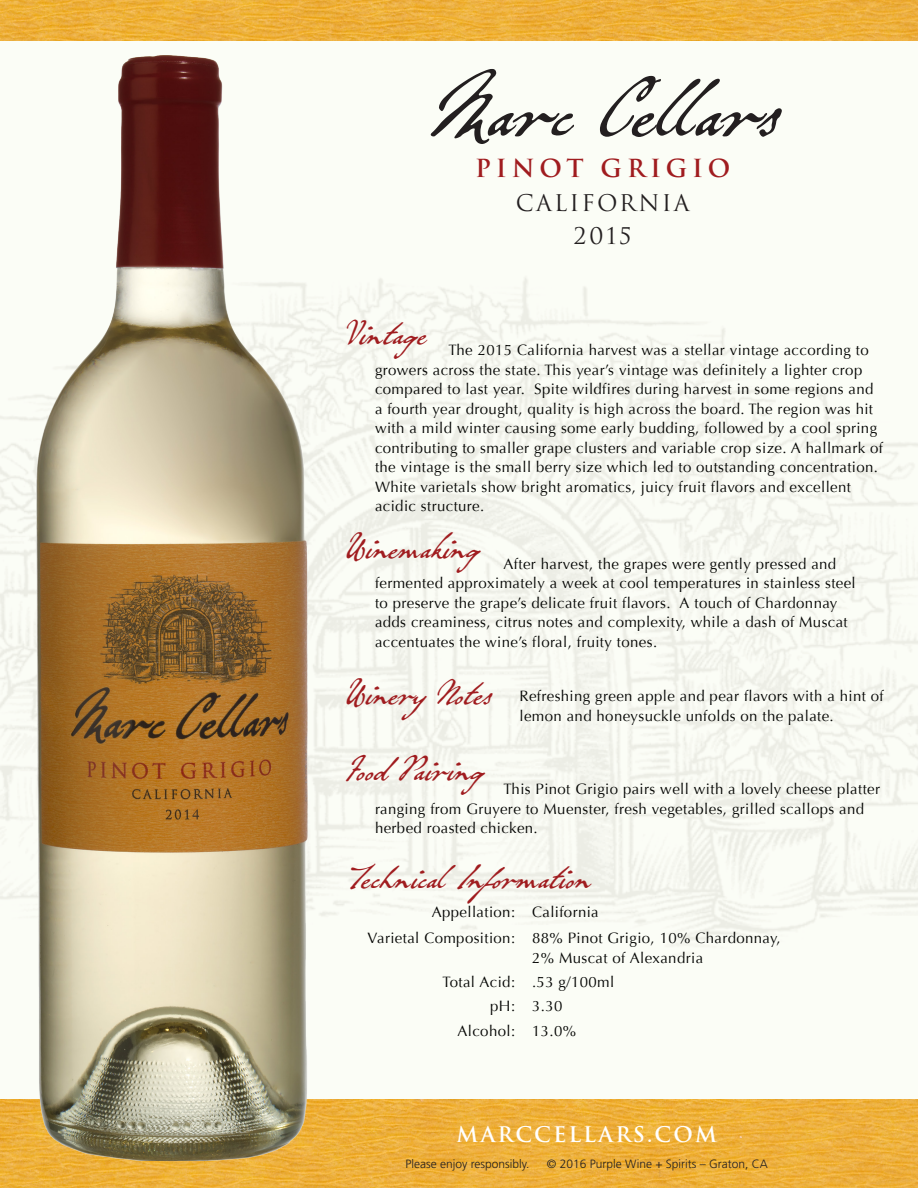
<style>
.page{position:relative;width:918px;height:1188px;background:#fbfdf6}
.page>*{position:absolute;margin:0;border:0;box-sizing:border-box;transform-origin:0 0}
.t1{font:106.65px "P22 Grosvenor";color:#231f20}
.heading{font:43.5px "P22 Grosvenor";color:#a01c1f}
.t2{font:700 24.3px "Trajan";letter-spacing:.2em;color:#a01c1f}
.t3{font:22.35px "Trajan";letter-spacing:.1em;color:#231f20}
.t4{font:700 21px "Trajan";letter-spacing:.1em;color:#fff}
.Body{font:15px/19.5px "Optima";letter-spacing:.025em;color:#040503}
.t5{font:300 12px "Frutiger LT Std";color:#231f20}
</style>
<div class="page">
<img style="left:0;top:1099px;width:918px;height:89px">
<img style="left:0;top:0;width:918px;height:40px">
<img style="left:36px;top:56px;width:272px;height:1104px">
<p class="t1" style="left:427px;top:68px;width:352px">Marc Cellars</p>
<p class="t2" style="left:475px;top:153px;width:257px">PINOT GRIGIO</p>
<p class="t3" style="left:516px;top:189px;width:175px">CALIFORNIA</p>
<p class="t3" style="left:574px;top:223px;width:59px">2015</p>
<p class="heading" style="left:346px;top:317px;width:82px">Vintage</p>
<p class="Body" style="left:375px;top:341px;width:510px;text-indent:74px">The 2015 California harvest was a stellar vintage according to growers across the state. This year’s vintage was definitely a lighter crop compared to last year. Spite wildfires during harvest in some regions and a fourth year drought, quality is high across the board. The region was hit with a mild winter causing some early budding, followed by a cool spring contributing to smaller grape clusters and variable crop size. A hallmark of the vintage is the small berry size which led to outstanding concentration.<br>White varietals show bright aromatics, juicy fruit flavors and excellent acidic structure.</p>
<p class="heading" style="left:346px;top:531px;width:134px">Winemaking</p>
<p class="Body" style="left:375px;top:554px;width:482px;text-indent:129px">After harvest, the grapes were gently pressed and fermented approximately a week at cool temperatures in stainless steel to preserve the grape’s delicate fruit flavors. A touch of Chardonnay adds creaminess, citrus notes and complexity, while a dash of Muscat accentuates the wine’s floral, fruity tones.</p>
<p class="heading" style="left:346px;top:677px;width:146px">Winery Notes</p>
<p class="Body" style="left:519px;top:687px;width:366px">Refreshing green apple and pear flavors with a hint of lemon and honeysuckle unfolds on the palate.</p>
<p class="heading" style="left:346px;top:753px;width:139px">Food Pairing</p>
<p class="Body" style="left:375px;top:780px;width:507px;text-indent:129px">This Pinot Grigio pairs well with a lovely cheese platter ranging from Gruyere to Muenster, fresh vegetables, grilled scallops and herbed roasted chicken.</p>
<p class="heading" style="left:350px;top:860px;width:243px">Technical Information</p>
<p class="Body" style="left:432px;top:903px;width:85px">Appellation:</p>
<p class="Body" style="left:532px;top:903px;width:68px">California</p>
<p class="Body" style="left:368px;top:929px;width:149px">Varietal Composition:</p>
<p class="Body" style="left:532px;top:929px;width:250px">88% Pinot Grigio, 10% Chardonnay,<br>2% Muscat of Alexandria</p>
<p class="Body" style="left:443px;top:972px;width:74px">Total Acid:</p>
<p class="Body" style="left:532px;top:972px;width:84px">.53 g/100ml</p>
<p class="Body" style="left:490px;top:997px;width:26px">pH:</p>
<p class="Body" style="left:532px;top:997px;width:32px">3.30</p>
<p class="Body" style="left:458px;top:1021px;width:59px">Alcohol:</p>
<p class="Body" style="left:532px;top:1021px;width:46px">13.0%</p>
<p class="t4" style="left:456px;top:1121px;width:262px">MARCCELLARS.COM</p>
<p class="t5" style="left:406px;top:1157px;width:126px">Please enjoy responsibly.</p>
<p class="t5" style="left:547px;top:1157px;width:223px">© 2016 Purple Wine + Spirits – Graton, CA</p>
</div>
